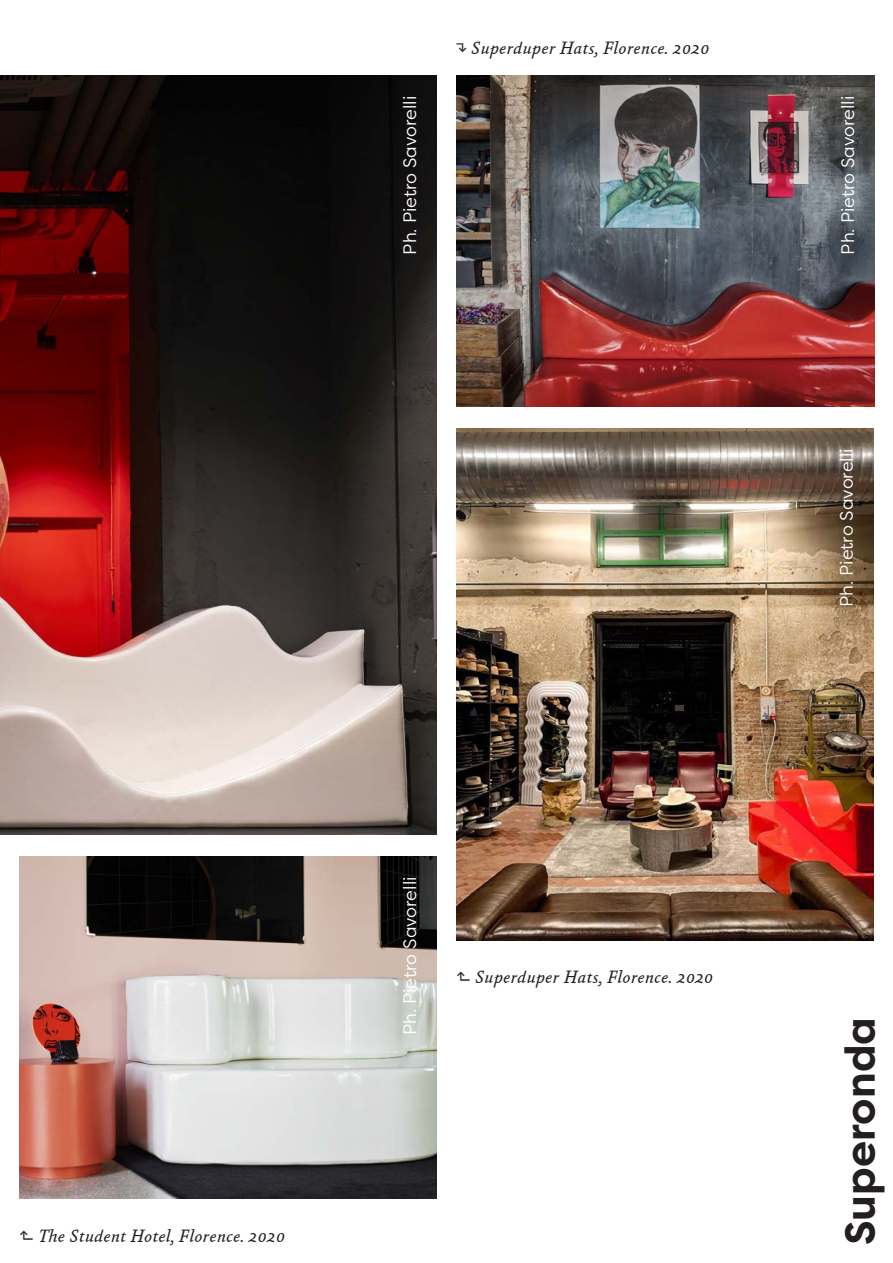
<style>
.page{position:relative;width:893px;height:1263px;background:#fff}
.page>*{position:absolute;margin:0;border:0;box-sizing:border-box;transform-origin:0 0}
.t1{font:700 42px "Filson Pro";color:#231f20}
.t2{font:italic 18px "Absara";color:#231f20}
.t3{font:18px "Filson Pro";color:#fff}
.s1{font-family:"IBM Plex Mono";font-style:normal}
.s2{font-family:"IBM Plex Sans";font-style:normal}
</style>
<div class="page">
<img style="left:456px;top:428px;width:418px;height:512px">
<img style="left:19px;top:856px;width:418px;height:343px">
<img style="left:456px;top:76px;width:419px;height:331px">
<img style="left:0;top:76px;width:437px;height:759px">
<p class="t3" style="left:398px;top:254px;width:160px;rotate:-90deg">Ph. Pietro Savorelli</p>
<p class="t2" style="left:456px;top:37px;width:255px"><span class="s1">⬎</span> Superduper Hats, Florence. 2020</p>
<p class="t2" style="left:19px;top:1225px;width:268px"><span class="s2">⬑</span> The Student Hotel, Florence. 2020</p>
<p class="t3" style="left:398px;top:1035px;width:160px;rotate:-90deg">Ph. Pietro Savorelli</p>
<p class="t2" style="left:456px;top:966px;width:259px"><span class="s2">⬑</span> Superduper Hats, Florence. 2020</p>
<p class="t3" style="left:836px;top:254px;width:160px;rotate:-90deg">Ph. Pietro Savorelli</p>
<p class="t3" style="left:835px;top:607px;width:160px;rotate:-90deg">Ph. Pietro Savorelli</p>
<h1 class="t1" style="left:834px;top:1245px;width:229px;rotate:-90deg">Superonda</h1>
</div>
